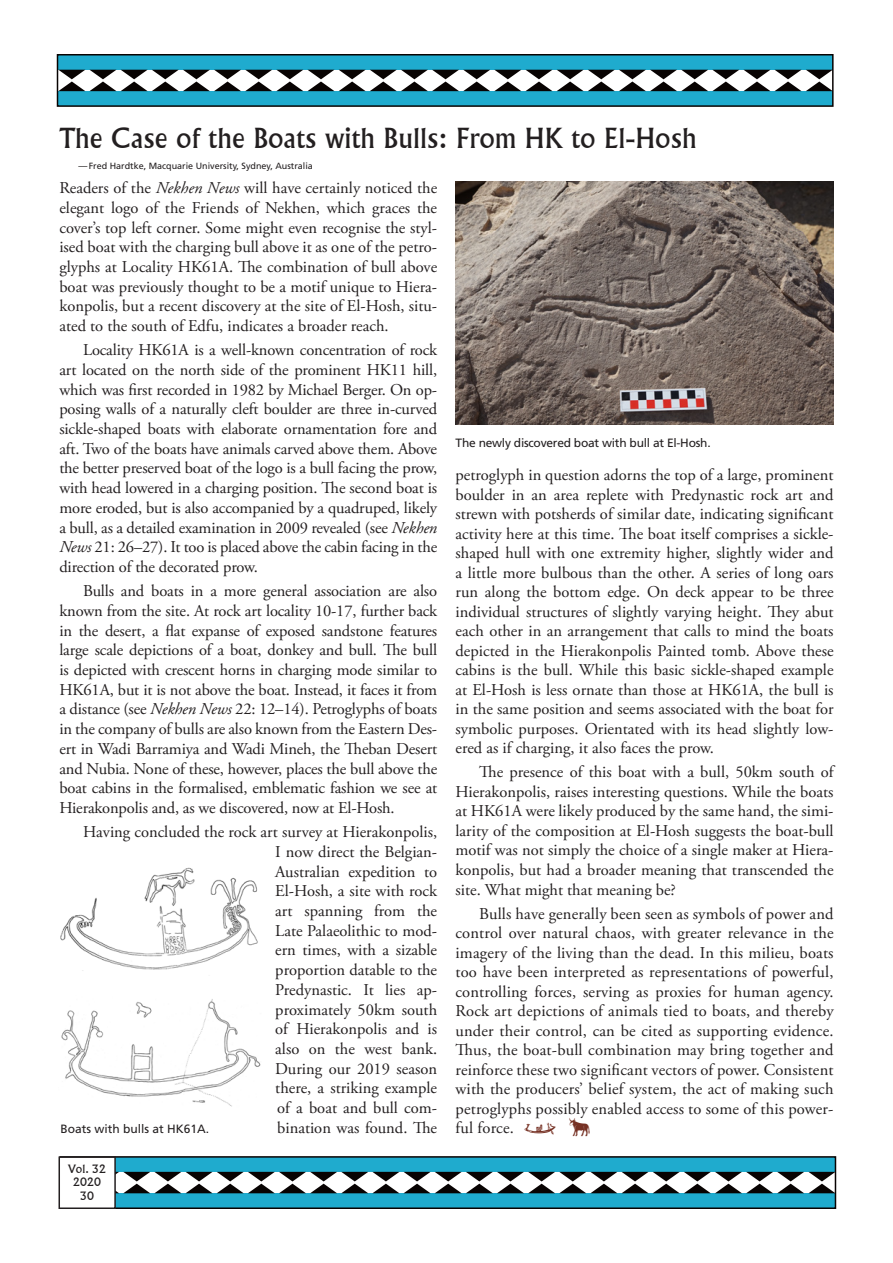
<style>
.page{position:relative;width:893px;height:1263px;background:#fff}
.page>*{position:absolute;margin:0;border:0;box-sizing:border-box;transform-origin:0 0}
.t1{font:27px "Flareserif 821 BT";color:#231f20}
.t2{font:16.5px/19.6px "Adobe Garamond Pro";color:#231f20;text-align:justify}
.t3{font:12px "Frutiger";letter-spacing:-.02em;color:#231f20}
.t4{font:12px "Frutiger";color:#231f20}
.t5{font:11.25px/13.5px "Flareserif 821 BT";color:#231f20;text-align:center}
.t6{font:9px "Frutiger";color:#231f20}
.s1{font-style:italic}
.s2{font-family:"Hieroglyph G";font-size:19.5px;color:#763124}
.s3{font-family:"Hieroglyph B";font-size:19.5px;color:#763124}
</style>
<div class="page">
<div style="left:60px;top:1157px;width:775px;height:15px;background:#1fabce"></div>
<div style="left:60px;top:1193px;width:775px;height:15px;background:#1fabce"></div>
<svg style="left:116px;top:1172px;width:717px;height:21px"></svg>
<div style="left:59px;top:1156px;width:777px;height:53px;border:2px solid #080302"></div>
<div style="left:59px;top:1157px;width:56px;height:51px;background:#fff"></div>
<div style="left:59px;top:1156px;width:57px;height:53px;border:2px solid #231f20"></div>
<div style="left:58px;top:55px;width:775px;height:15px;background:#1fabce"></div>
<div style="left:58px;top:91px;width:775px;height:15px;background:#1fabce"></div>
<svg style="left:60px;top:70px;width:771px;height:21px"></svg>
<div style="left:57px;top:54px;width:777px;height:53px;border:2px solid #080302"></div>
<img style="left:456px;top:181px;width:378px;height:243px">
<img style="left:60px;top:867px;width:201px;height:240px">
<h1 class="t1" style="left:59px;top:122px;width:639px">The Case of the Boats with Bulls: From HK to El-Hosh</h1>
<p class="t6" style="left:79px;top:161px;width:236px">—Fred Hardtke, Macquarie University, Sydney, Australia</p>
<p class="t2" style="left:59px;top:179px;width:379px">Readers of the <span class="s1">Nekhen News</span> will have certainly noticed the elegant logo of the Friends of Nekhen, which graces the cover’s top left corner. Some might even recognise the styl&shy;ised boat with the charging bull above it as one of the petro&shy;glyphs at Locality HK61A. The combination of bull above boat was previously thought to be a motif unique to Hiera&shy;konpolis, but a recent discovery at the site of El-Hosh, situ&shy;ated to the south of Edfu, indicates a broader reach.</p>
<p class="t2" style="left:59px;top:341px;width:379px;text-indent:24px">Locality HK61A is a well-known concentration of rock art located on the north side of the prominent HK11 hill, which was first recorded in 1982 by Michael Berger. On op&shy;posing walls of a naturally cleft boulder are three in-curved sickle-shaped boats with elaborate ornamentation fore and aft. Two of the boats have animals carved above them. Above the better preserved boat of the logo is a bull facing the prow, with head lowered in a charging position. The second boat is more eroded, but is also accompanied by a quadruped, likely a bull, as a detailed examination in 2009 revealed (see <span class="s1">Nekhen News</span> 21: 26–27). It too is placed above the cabin facing in the direction of the decorated prow.</p>
<p class="t2" style="left:59px;top:582px;width:379px;text-indent:24px">Bulls and boats in a more general association are also known from the site. At rock art locality 10-17, further back in the desert, a flat expanse of exposed sandstone features large scale depictions of a boat, donkey and bull. The bull is depicted with crescent horns in charging mode similar to HK61A, but it is not above the boat. Instead, it faces it from a distance (see <span class="s1">Nekhen News</span> 22: 12–14). Petroglyphs of boats in the company of bulls are also known from the Eastern Des&shy;ert in Wadi Barramiya and Wadi Mineh, the Theban Desert and Nubia. None of these, however, places the bull above the boat cabins in the formalised, emblematic fashion we see at Hierakonpolis and, as we discovered, now at El-Hosh.</p>
<p class="t2" style="left:275px;top:823px;width:163px;text-indent:-192px">Having concluded the rock art survey at Hierakonpolis, I now direct the Belgian-Australian expedition to El-Hosh, a site with rock art spanning from the Late Palaeolithic to mod&shy;ern times, with a sizable proportion datable to the Predynastic. It lies ap&shy;proximately 50km south of Hierakonpolis and is also on the west bank.<br>During our 2019 season there, a striking example of a boat and bull com&shy;bination was found. The</p>
<p class="t3" style="left:456px;top:436px;width:257px">The newly discovered boat with bull at El-Hosh.</p>
<p class="t2" style="left:455px;top:466px;width:380px">petroglyph in question adorns the top of a large, prominent boulder in an area replete with Predynastic rock art and strewn with potsherds of similar date, indicating significant activity here at this time. The boat itself comprises a sickle&shy;shaped hull with one extremity higher, slightly wider and a little more bulbous than the other. A series of long oars run along the bottom edge. On deck appear to be three individual structures of slightly varying height. They abut each other in an arrangement that calls to mind the boats depicted in the Hierakonpolis Painted tomb. Above these cabins is the bull. While this basic sickle-shaped example at El-Hosh is less ornate than those at HK61A, the bull is in the same position and seems associated with the boat for symbolic purposes. Orientated with its head slightly low&shy;ered as if charging, it also faces the prow.</p>
<p class="t2" style="left:455px;top:763px;width:380px;text-indent:24px">The presence of this boat with a bull, 50km south of Hierakonpolis, raises interesting questions. While the boats at HK61A were likely produced by the same hand, the simi&shy;larity of the composition at El-Hosh suggests the boat-bull motif was not simply the choice of a single maker at Hiera&shy;konpolis, but had a broader meaning that transcended the site. What might that meaning be?</p>
<p class="t2" style="left:455px;top:904px;width:380px;text-indent:24px">Bulls have generally been seen as symbols of power and control over natural chaos, with greater relevance in the imagery of the living than the dead. In this milieu, boats too have been interpreted as representations of powerful, controlling forces, serving as proxies for human agency.<br>Rock art depictions of animals tied to boats, and thereby under their control, can be cited as supporting evidence.<br>Thus, the boat-bull combination may bring together and reinforce these two significant vectors of power. Consistent with the producers’ belief system, the act of making such petroglyphs possibly enabled access to some of this power&shy;ful force. <span class="s2">1</span> <span class="s3">^</span></p>
<p class="t4" style="left:60px;top:1122px;width:150px">Boats with bulls at HK61A.</p>
<p class="t5" style="left:68px;top:1162px;width:39px">Vol. 32<br>2020<br>30</p>
</div>
